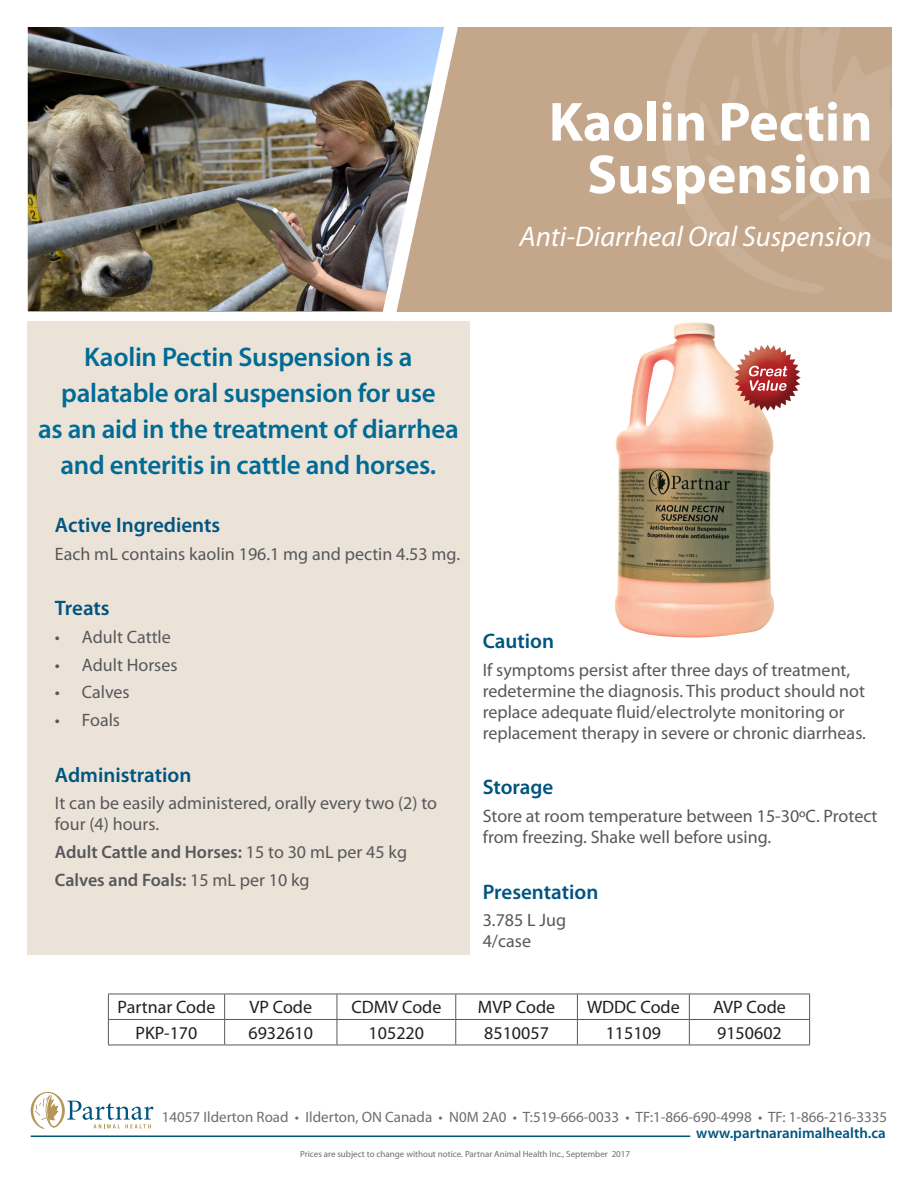
<style>
.page{position:relative;width:918px;height:1188px;background:#fff}
.page>*{position:absolute;margin:0;border:0;box-sizing:border-box;transform-origin:0 0}
.t1{font:700 55.5px "Myriad Pro";color:#fff}
.t2{font:italic 28.5px "Myriad Pro";color:#fff}
.Body_Text{font:600 27px/36px "Myriad Pro";letter-spacing:-.01em;color:#006b95;text-align:center}
.Body_Text-2{font:600 21px "Myriad Pro";color:#005480}
.Body_Text-3{font:18px/21px "Myriad Pro";color:#57585a}
.t3{font:18px "Myriad Pro";color:#231f20}
.Body_Text-4{font:600 18px "Myriad Pro";color:#57585a}
.t4{font:15px "Myriad Pro";color:#6c6d70}
.t5{font:600 15px "Myriad Pro";color:#005480}
.t6{font:9px "Myriad Pro";color:#6c6d70}
.s1{font-weight:400}
</style>
<div class="page">
<div style="left:28px;top:322px;width:442px;height:633px;background:#ece3d8"></div>
<div style="left:28px;top:27px;width:864px;height:284px;background:#c4a78b"></div>
<img style="left:28px;top:27px;width:344px;height:284px">
<hr style="left:31px;top:1136px;width:659px;height:1px;background:#005480">
<svg style="left:31px;top:1092px;width:123px;height:37px"></svg>
<img style="left:372px;top:27px;width:96px;height:295px">
<svg style="left:663px;top:27px;width:229px;height:266px"></svg>
<img style="left:614px;top:322px;width:161px;height:316px">
<hr style="left:108px;top:994px;width:117px;height:1px;background:#57585a">
<hr style="left:225px;top:994px;width:112px;height:1px;background:#57585a">
<hr style="left:337px;top:994px;width:119px;height:1px;background:#57585a">
<hr style="left:456px;top:994px;width:121px;height:1px;background:#57585a">
<hr style="left:577px;top:994px;width:112px;height:1px;background:#57585a">
<hr style="left:689px;top:994px;width:121px;height:1px;background:#57585a">
<hr style="left:108px;top:1019px;width:117px;height:1px;background:#57585a">
<svg style="left:108px;top:994px;width:1px;height:51px"></svg>
<hr style="left:225px;top:1019px;width:112px;height:1px;background:#57585a">
<svg style="left:224px;top:994px;width:1px;height:51px"></svg>
<hr style="left:337px;top:1019px;width:119px;height:1px;background:#57585a">
<svg style="left:337px;top:994px;width:1px;height:51px"></svg>
<hr style="left:456px;top:1019px;width:121px;height:1px;background:#57585a">
<svg style="left:455px;top:994px;width:1px;height:51px"></svg>
<hr style="left:577px;top:1019px;width:112px;height:1px;background:#57585a">
<svg style="left:577px;top:994px;width:1px;height:51px"></svg>
<hr style="left:689px;top:1019px;width:121px;height:1px;background:#57585a">
<svg style="left:689px;top:994px;width:1px;height:51px"></svg>
<svg style="left:809px;top:994px;width:1px;height:51px"></svg>
<hr style="left:108px;top:1045px;width:117px;height:1px;background:#57585a">
<hr style="left:225px;top:1045px;width:112px;height:1px;background:#57585a">
<hr style="left:337px;top:1045px;width:119px;height:1px;background:#57585a">
<hr style="left:456px;top:1045px;width:121px;height:1px;background:#57585a">
<hr style="left:577px;top:1045px;width:112px;height:1px;background:#57585a">
<hr style="left:689px;top:1045px;width:121px;height:1px;background:#57585a">
<img style="left:734px;top:345px;width:67px;height:66px">
<img style="left:749px;top:366px;width:38px;height:10px">
<p class="t1" style="left:549px;top:86px;width:325px">Kaolin Pectin</p>
<p class="t1" style="left:587px;top:138px;width:287px">Suspension</p>
<p class="t2" style="left:519px;top:219px;width:354px">Anti-Diarrheal Oral Suspension</p>
<p class="Body_Text" style="left:38px;top:338px;width:422px">Kaolin Pectin Suspension is a palatable oral suspension for use<br>as an aid in the treatment of diarrhea and enteritis in cattle and horses.</p>
<p class="Body_Text-2" style="left:55px;top:512px;width:167px">Active Ingredients</p>
<p class="Body_Text-3" style="left:55px;top:543px;width:407px">Each mL contains kaolin 196.1 mg and pectin 4.53 mg.</p>
<p class="Body_Text-2" style="left:55px;top:595px;width:56px">Treats</p>
<p class="Body_Text-3" style="left:55px;top:626px;width:117px">• Adult Cattle</p>
<p class="Body_Text-3" style="left:55px;top:654px;width:124px">• Adult Horses</p>
<p class="Body_Text-3" style="left:55px;top:682px;width:76px">• Calves</p>
<p class="Body_Text-3" style="left:55px;top:709px;width:67px">• Foals</p>
<p class="Body_Text-2" style="left:55px;top:761px;width:138px">Administration</p>
<p class="Body_Text-3" style="left:55px;top:793px;width:384px">It can be easily administered, orally every two (2) to four (4) hours.</p>
<p class="Body_Text-4" style="left:55px;top:841px;width:354px">Adult Cattle and Horses: <span class="s1">15 to 30 mL per 45 kg</span></p>
<p class="Body_Text-4" style="left:55px;top:868px;width:256px">Calves and Foals: <span class="s1">15 mL per 10 kg</span></p>
<p class="Body_Text-2" style="left:483px;top:628px;width:73px">Caution</p>
<p class="Body_Text-3" style="left:483px;top:659px;width:385px">If symptoms persist after three days of treatment, redetermine the diagnosis. This product should not replace adequate fluid/electrolyte monitoring or replacement therapy in severe or chronic diarrheas.</p>
<p class="Body_Text-2" style="left:483px;top:774px;width:72px">Storage</p>
<p class="Body_Text-3" style="left:483px;top:805px;width:396px">Store at room temperature between 15-30ºC. Protect from freezing. Shake well before using.</p>
<p class="Body_Text-2" style="left:483px;top:878px;width:117px">Presentation</p>
<p class="Body_Text-3" style="left:483px;top:910px;width:85px">3.785 L Jug<br>4/case</p>
<p class="t3" style="left:118px;top:996px;width:99px">Partnar Code</p>
<p class="t3" style="left:249px;top:996px;width:64px">VP Code</p>
<p class="t3" style="left:351px;top:996px;width:92px">CDMV Code</p>
<p class="t3" style="left:478px;top:996px;width:79px">MVP Code</p>
<p class="t3" style="left:587px;top:996px;width:94px">WDDC Code</p>
<p class="t3" style="left:713px;top:996px;width:74px">AVP Code</p>
<p class="t3" style="left:136px;top:1022px;width:63px">PKP-170</p>
<p class="t3" style="left:248px;top:1022px;width:66px">6932610</p>
<p class="t3" style="left:369px;top:1022px;width:57px">105220</p>
<p class="t3" style="left:484px;top:1022px;width:66px">8510057</p>
<p class="t3" style="left:606px;top:1022px;width:57px">115109</p>
<p class="t3" style="left:717px;top:1022px;width:66px">9150602</p>
<p class="t4" style="left:162px;top:1108px;width:727px">14057 Ilderton Road • Ilderton, ON Canada • N0M 2A0 • T:519-666-0033 • TF:1-866-690-4998 • TF: 1-866-216-3335</p>
<p class="t6" style="left:300px;top:1148px;width:332px">Prices are subject to change without notice. Partnar Animal Health Inc., September 2017</p>
<p class="t5" style="left:696px;top:1124px;width:191px">www.partnaranimalhealth.ca</p>
</div>
